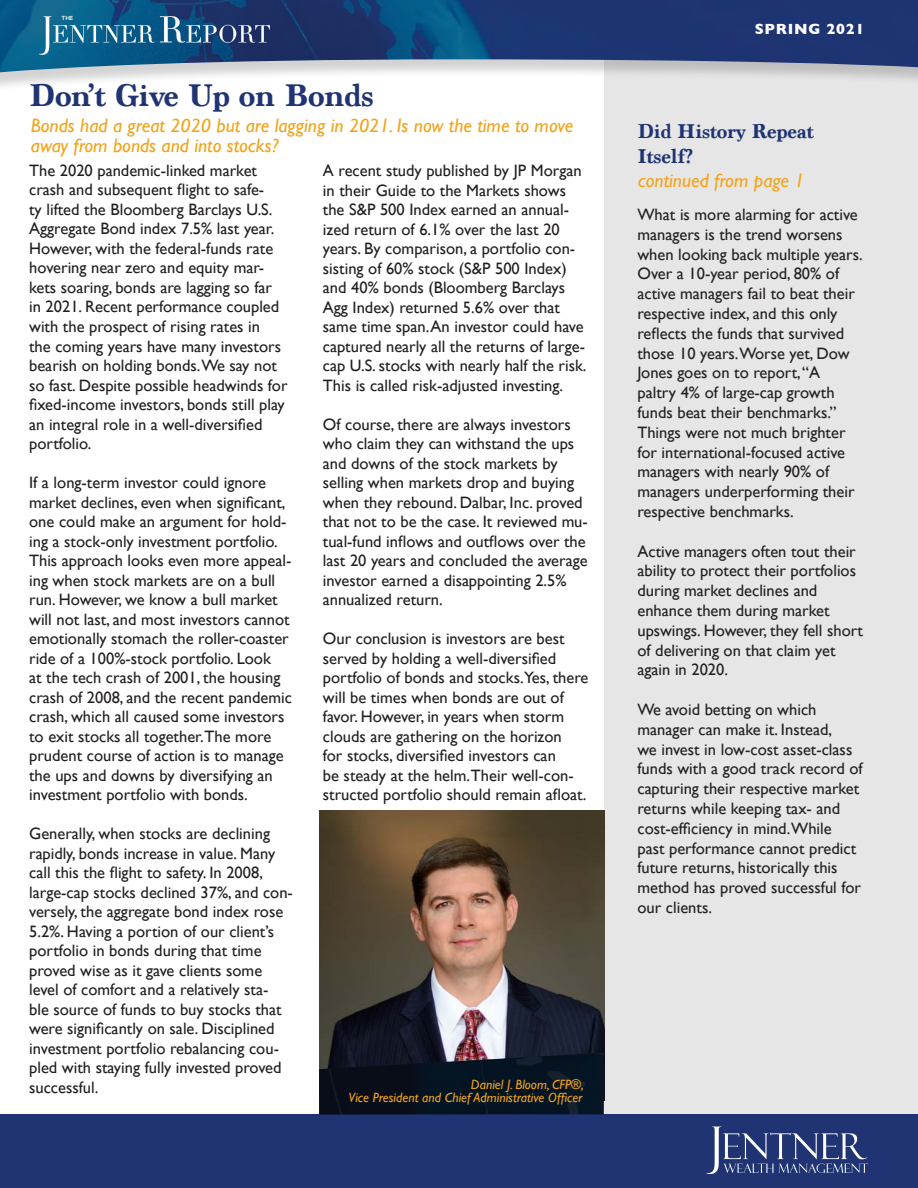
<style>
.page{position:relative;width:918px;height:1188px;background:#fff}
.page>*{position:absolute;margin:0;border:0;box-sizing:border-box;transform-origin:0 0}
.t1{font:700 33px "Marion";letter-spacing:-.01em;color:#203473}
.t2{font:700 21px "Marion";letter-spacing:-.01em;color:#203473}
.t3{font:italic 19.5px/19.5px "Gill Sans";color:#f2a319}
.t4{font:16.5px/19.5px "Gill Sans";color:#231f20}
.t5{font:700 15px "Gill Sans";letter-spacing:.05em;color:#fff}
.t6{font:italic 13.5px "Gill Sans";color:#f2a319}
.t7{font:600 6px "Gill Sans";color:#fff}
</style>
<div class="page">
<div style="left:604px;top:0;width:314px;height:1188px;background:#e6e6e6"></div>
<div style="left:0;top:0;width:918px;height:94px;background:#231f20;opacity:.2"></div>
<img style="left:0;top:0;width:918px;height:72px">
<svg style="left:39px;top:16px;width:231px;height:39px;background:#2c668f"></svg>
<div style="left:0;top:1115px;width:918px;height:73px;background:#203473"></div>
<svg style="left:706px;top:1127px;width:162px;height:47px"></svg>
<img style="left:319px;top:810px;width:285px;height:243px">
<img style="left:319px;top:1053px;width:285px;height:62px">
<p class="t7" style="left:61px;top:15px;width:14px">THE</p>
<p class="t1" style="left:29px;top:76px;width:346px">Don’t Give Up on Bonds</p>
<p class="t3" style="left:31px;top:116px;width:544px">Bonds had a great 2020 but are lagging in 2021. Is now the time to move away from bonds and into stocks?</p>
<p class="t4" style="left:29px;top:160px;width:260px">The 2020 pandemic-linked market crash and subsequent flight to safe-<br>ty lifted the Bloomberg Barclays U.S.<br>Aggregate Bond index 7.5% last year.<br>However, with the federal-funds rate hovering near zero and equity mar&shy;kets soaring, bonds are lagging so far in 2021. Recent performance coupled with the prospect of rising rates in<br>the coming years have many investors bearish on holding bonds.We say not so fast. Despite possible headwinds for fixed-income investors, bonds still play an integral role in a well-diversified portfolio.</p>
<p class="t4" style="left:29px;top:473px;width:264px">If a long-term investor could ignore market declines, even when significant, one could make an argument for hold&shy;ing a stock-only investment portfolio.<br>This approach looks even more appeal&shy;ing when stock markets are on a bull run. However, we know a bull market will not last, and most investors cannot emotionally stomach the roller-coaster ride of a 100%-stock portfolio. Look<br>at the tech crash of 2001, the housing crash of 2008, and the recent pandemic crash, which all caused some investors to exit stocks all together.The more prudent course of action is to manage the ups and downs by diversifying an investment portfolio with bonds.</p>
<p class="t4" style="left:29px;top:824px;width:265px">Generally, when stocks are declining rapidly, bonds increase in value. Many call this the flight to safety. In 2008, large-cap stocks declined 37%, and con&shy;versely, the aggregate bond index rose 5.2%. Having a portion of our client’s portfolio in bonds during that time proved wise as it gave clients some level of comfort and a relatively sta-<br>ble source of funds to buy stocks that were significantly on sale. Disciplined investment portfolio rebalancing cou&shy;pled with staying fully invested proved successful.</p>
<p class="t4" style="left:323px;top:161px;width:265px">A recent study published by JP Morgan in their Guide to the Markets shows the S&amp;P 500 Index earned an annual&shy;ized return of 6.1% over the last 20 years. By comparison, a portfolio con&shy;sisting of 60% stock (S&amp;P 500 Index) and 40% bonds (Bloomberg Barclays Agg Index) returned 5.6% over that same time span. An investor could have captured nearly all the returns of large&shy;cap U.S. stocks with nearly half the risk.<br>This is called risk-adjusted investing.</p>
<p class="t4" style="left:323px;top:414px;width:266px">Of course, there are always investors who claim they can withstand the ups and downs of the stock markets by selling when markets drop and buying when they rebound. Dalbar, Inc. proved that not to be the case. It reviewed mu&shy;tual-fund inflows and outflows over the last 20 years and concluded the average investor earned a disappointing 2.5% annualized return.</p>
<p class="t4" style="left:323px;top:629px;width:267px">Our conclusion is investors are best served by holding a well-diversified portfolio of bonds and stocks.Yes, there will be times when bonds are out of favor. However, in years when storm clouds are gathering on the horizon<br>for stocks, diversified investors can<br>be steady at the helm.Their well-con&shy;structed portfolio should remain afloat.</p>
<p class="t6" style="left:471px;top:1076px;width:114px">Daniel J. Bloom, CFP®,</p>
<p class="t6" style="left:348px;top:1090px;width:236px">Vice President and Chief Administrative Officer</p>
<p class="t5" style="left:755px;top:17px;width:111px">SPRING 2021</p>
<p class="t2" style="left:637px;top:119px;width:178px">Did History Repeat</p>
<p class="t2" style="left:637px;top:144px;width:57px">Itself?</p>
<p class="t3" style="left:638px;top:171px;width:168px">continued from page 1</p>
<p class="t4" style="left:637px;top:204px;width:227px">What is more alarming for active managers is the trend worsens when looking back multiple years.<br>Over a 10-year period, 80% of active managers fail to beat their respective index, and this only reflects the funds that survived those 10 years.Worse yet, Dow<br>Jones goes on to report, “A paltry 4% of large-cap growth funds beat their benchmarks.”<br>Things were not much brighter for international-focused active managers with nearly 90% of managers underperforming their respective benchmarks.</p>
<p class="t4" style="left:637px;top:541px;width:227px">Active managers often tout their ability to protect their portfolios during market declines and enhance them during market upswings. However, they fell short of delivering on that claim yet again in 2020.</p>
<p class="t4" style="left:637px;top:699px;width:227px">We avoid betting on which manager can make it. Instead,<br>we invest in low-cost asset-class funds with a good track record of capturing their respective market returns while keeping tax- and cost-efficiency in mind.While past performance cannot predict future returns, historically this method has proved successful for our clients.</p>
</div>
